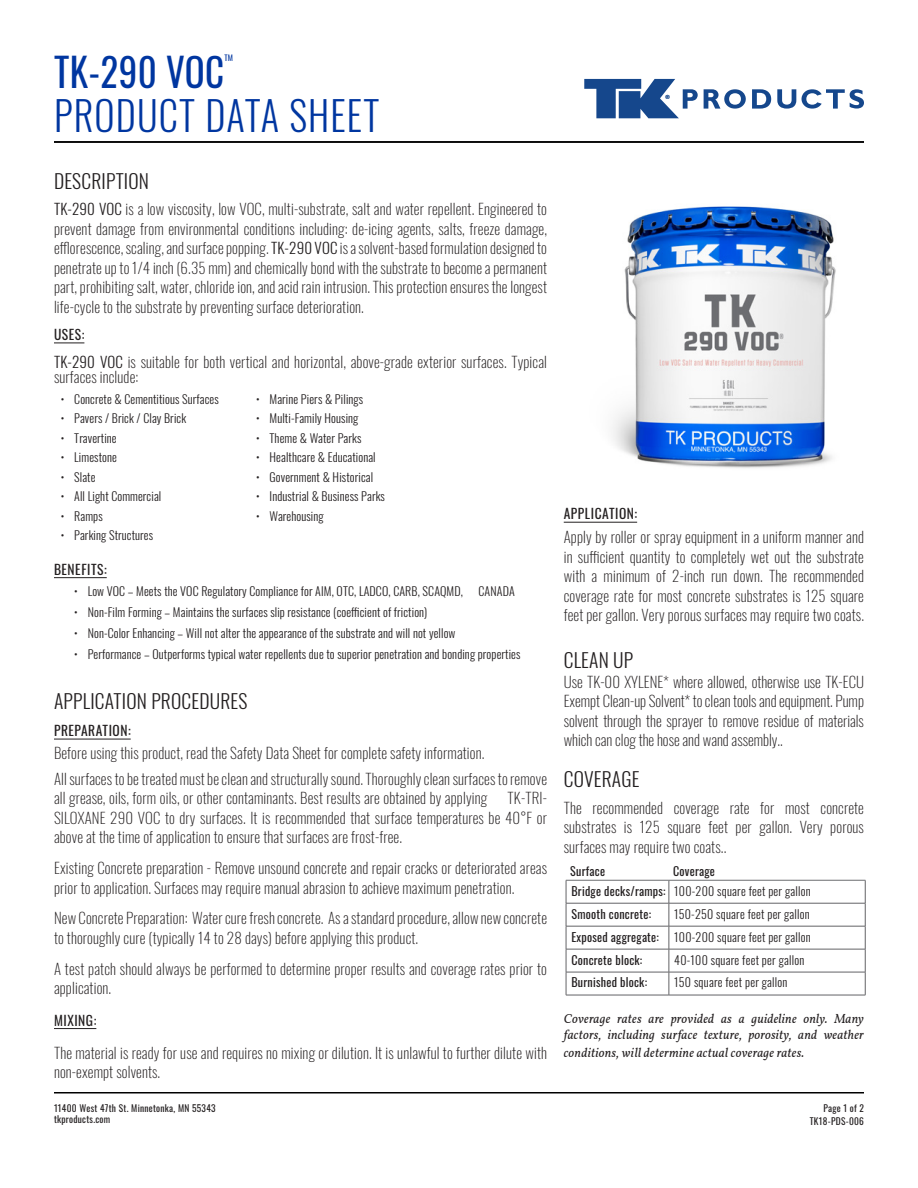
<style>
.page{position:relative;width:918px;height:1188px;background:#fff}
.page>*{position:absolute;margin:0;border:0;box-sizing:border-box;transform-origin:0 0}
.t1{font:300 40.5px "Oswald";letter-spacing:.03em;color:#0036a0;scale:.95 1}
.t2{font:39px "Oswald";letter-spacing:.01em;color:#0036a0;scale:.95 1}
.Body_Header{font:300 19.5px "Oswald";letter-spacing:.01em;color:#231f20}
.Body_Text{font:200 15px/19.5px "Oswald";letter-spacing:.01em;color:#231f20}
.Quick_Facts_Body_Tex{font:200 15px/19.5px "Oswald";color:#231f20;text-align:justify}
.Body_Sub_Header{font:13.5px "Oswald";letter-spacing:.04em;color:#231f20}
.Body_Text_ITALICS{font:italic 13.2px/16.5px "Vollkorn";letter-spacing:.02em;color:#231f20;scale:.96 1}
.TABLE_body-text{font:300 12px "Oswald";letter-spacing:.01em;color:#231f20}
.TABLE_body-text-2{font:12px "Oswald";letter-spacing:.02em;color:#231f20}
.t3{font:9.3px/11.2px "Oswald";letter-spacing:.03em;color:#231f20}
.t4{font:7.8px "Oswald";color:#0036a0}
.t5{font:5.55px "Impact";color:#15478c}
.s1{font-weight:300}
</style>
<div class="page">
<hr style="left:54px;top:1092px;width:810px;height:2px;background:#000">
<svg style="left:704px;top:89px;width:42px;height:20px"></svg>
<svg style="left:752px;top:89px;width:19px;height:20px"></svg>
<svg style="left:777px;top:89px;width:19px;height:20px"></svg>
<svg style="left:802px;top:89px;width:62px;height:20px"></svg>
<svg style="left:584px;top:79px;width:114px;height:39px"></svg>
<hr style="left:564px;top:522px;width:73px;height:1px;background:#231f20">
<hr style="left:54px;top:141px;width:810px;height:2px;background:#000">
<hr style="left:54px;top:343px;width:30px;height:1px;background:#231f20">
<hr style="left:54px;top:577px;width:53px;height:1px;background:#231f20">
<hr style="left:54px;top:739px;width:77px;height:1px;background:#231f20">
<hr style="left:54px;top:1028px;width:42px;height:1px;background:#231f20">
<img style="left:612px;top:206px;width:224px;height:262px">
<svg style="left:566px;top:880px;width:300px;height:115px"></svg>
<hr style="left:566px;top:995px;width:103px;height:1px;background:#636366">
<hr style="left:669px;top:995px;width:196px;height:1px;background:#636366">
<hr style="left:566px;top:880px;width:103px;height:1px;background:#6c6d70">
<hr style="left:669px;top:880px;width:196px;height:1px;background:#6c6d70">
<p class="t2" style="left:54px;top:38px;width:181px">TK-290 VOC</p>
<p class="t4" style="left:225px;top:51px;width:10px">TM</p>
<h1 class="t1" style="left:54px;top:79px;width:344px">PRODUCT DATA SHEET</h1>
<p class="t5" style="left:666px;top:93px;width:6px">®</p>
<p class="Body_Header" style="left:54px;top:164px;width:97px">DESCRIPTION</p>
<p class="Body_Text" style="left:54px;top:198px;width:495px;text-align:justify"><span class="s1">TK-290 VOC</span> is a low viscosity, low VOC, multi-substrate, salt and water repellent. Engineered to prevent damage from environmental conditions including: de-icing agents, salts, freeze damage, efflorescence, scaling, and surface popping. <span class="s1">TK-290 VOC</span> is a solvent-based formulation designed to penetrate up to 1/4 inch (6.35 mm) and chemically bond with the substrate to become a permanent part, prohibiting salt, water, chloride ion, and acid rain intrusion. This protection ensures the longest life-cycle to the substrate by preventing surface deterioration.</p>
<p class="Body_Sub_Header" style="left:54px;top:322px;width:32px">USES:</p>
<p class="Body_Text" style="left:54px;top:353px;width:495px;line-height:15px"><span class="s1">TK-290 VOC</span> is suitable for both vertical and horizontal, above-grade exterior surfaces. Typical surfaces include:</p>
<p class="TABLE_body-text" style="left:61px;top:388px;width:160px">• Concrete &amp; Cementitious Surfaces</p>
<p class="TABLE_body-text" style="left:61px;top:408px;width:127px">• Pavers / Brick / Clay Brick</p>
<p class="TABLE_body-text" style="left:61px;top:427px;width:57px">• Travertine</p>
<p class="TABLE_body-text" style="left:61px;top:447px;width:58px">• Limestone</p>
<p class="TABLE_body-text" style="left:61px;top:466px;width:36px">• Slate</p>
<p class="TABLE_body-text" style="left:61px;top:486px;width:102px">• All Light Commercial</p>
<p class="TABLE_body-text" style="left:61px;top:505px;width:43px">• Ramps</p>
<p class="TABLE_body-text" style="left:61px;top:525px;width:94px">• Parking Structures</p>
<p class="TABLE_body-text" style="left:256px;top:388px;width:109px">• Marine Piers &amp; Pilings</p>
<p class="TABLE_body-text" style="left:256px;top:408px;width:104px">• Multi-Family Housing</p>
<p class="TABLE_body-text" style="left:256px;top:427px;width:107px">• Theme &amp; Water Parks</p>
<p class="TABLE_body-text" style="left:256px;top:447px;width:121px">• Healthcare &amp; Educational</p>
<p class="TABLE_body-text" style="left:256px;top:466px;width:119px">• Government &amp; Historical</p>
<p class="TABLE_body-text" style="left:256px;top:486px;width:130px">• Industrial &amp; Business Parks</p>
<p class="TABLE_body-text" style="left:256px;top:505px;width:69px">• Warehousing</p>
<p class="Body_Sub_Header" style="left:54px;top:557px;width:54px">BENEFITS:</p>
<p class="TABLE_body-text" style="left:74px;top:581px;width:390px">• Low VOC – Meets the VOC Regulatory Compliance for AIM, OTC, LADCO, CARB, SCAQMD,</p>
<p class="TABLE_body-text" style="left:479px;top:581px;width:38px">CANADA</p>
<p class="TABLE_body-text" style="left:74px;top:602px;width:355px">• Non-Film Forming – Maintains the surfaces slip resistance (coefficient of friction)</p>
<p class="TABLE_body-text" style="left:74px;top:623px;width:383px">• Non-Color Enhancing – Will not alter the appearance of the substrate and will not yellow</p>
<p class="TABLE_body-text" style="left:74px;top:644px;width:448px">• Performance – Outperforms typical water repellents due to superior penetration and bonding properties</p>
<p class="Body_Header" style="left:54px;top:684px;width:195px">APPLICATION PROCEDURES</p>
<p class="Body_Sub_Header" style="left:54px;top:719px;width:78px">PREPARATION:</p>
<p class="Body_Text" style="left:54px;top:741px;width:432px">Before using this product, read the Safety Data Sheet for complete safety information.</p>
<p class="Body_Text" style="left:54px;top:767px;width:495px">All surfaces to be treated must be clean and structurally sound. Thoroughly clean surfaces to remove all grease, oils, form oils, or other contaminants. Best results are obtained by applying</p>
<p class="Body_Text" style="left:54px;top:787px;width:495px;text-align:justify;text-indent:454px">TK-TRI-SILOXANE 290 VOC to dry surfaces. It is recommended that surface temperatures be 40°F or above at the time of application to ensure that surfaces are frost-free.</p>
<p class="Body_Text" style="left:54px;top:856px;width:495px">Existing Concrete preparation - Remove unsound concrete and repair cracks or deteriorated areas prior to application. Surfaces may require manual abrasion to achieve maximum penetration.</p>
<p class="Body_Text" style="left:54px;top:907px;width:495px">New Concrete Preparation: Water cure fresh concrete. As a standard procedure, allow new concrete to thoroughly cure (typically 14 to 28 days) before applying this product.</p>
<p class="Body_Text" style="left:54px;top:957px;width:495px">A test patch should always be performed to determine proper results and coverage rates prior to application.</p>
<p class="Body_Sub_Header" style="left:54px;top:1008px;width:44px">MIXING:</p>
<p class="Body_Text" style="left:54px;top:1041px;width:495px">The material is ready for use and requires no mixing or dilution. It is unlawful to further dilute with non-exempt solvents.</p>
<p class="t3" style="left:54px;top:1102px;width:163px">11400 West 47th St. Minnetonka, MN 55343 tkproducts.com</p>
<p class="Body_Sub_Header" style="left:564px;top:502px;width:75px">APPLICATION:</p>
<p class="Body_Text" style="left:564px;top:526px;width:302px;text-align:justify">Apply by roller or spray equipment in a uniform manner and in sufficient quantity to completely wet out the substrate with a minimum of 2-inch run down. The recommended coverage rate for most concrete substrates is 125 square feet per gallon. Very porous surfaces may require two coats.</p>
<p class="Body_Header" style="left:564px;top:643px;width:71px">CLEAN UP</p>
<p class="Quick_Facts_Body_Tex" style="left:564px;top:670px;width:302px">Use TK-00 XYLENE* where allowed, otherwise use TK-ECU Exempt Clean-up Solvent* to clean tools and equipment. Pump solvent through the sprayer to remove residue of materials which can clog the hose and wand assembly..</p>
<p class="Body_Header" style="left:564px;top:762px;width:77px">COVERAGE</p>
<p class="Body_Text" style="left:564px;top:796px;width:302px;text-align:justify">The recommended coverage rate for most concrete substrates is 125 square feet per gallon. Very porous surfaces may require two coats..</p>
<p class="TABLE_body-text-2" style="left:570px;top:860px;width:36px">Surface</p>
<p class="TABLE_body-text-2" style="left:673px;top:860px;width:43px">Coverage</p>
<p class="TABLE_body-text-2" style="left:571px;top:880px;width:96px">Bridge decks/ramps:</p>
<p class="TABLE_body-text" style="left:674px;top:880px;width:138px">100-200 square feet per gallon</p>
<p class="TABLE_body-text-2" style="left:571px;top:903px;width:81px">Smooth concrete:</p>
<p class="TABLE_body-text" style="left:674px;top:903px;width:137px">150-250 square feet per gallon</p>
<p class="TABLE_body-text-2" style="left:571px;top:926px;width:89px">Exposed aggregate:</p>
<p class="TABLE_body-text" style="left:674px;top:926px;width:138px">100-200 square feet per gallon</p>
<p class="TABLE_body-text-2" style="left:571px;top:949px;width:72px">Concrete block:</p>
<p class="TABLE_body-text" style="left:674px;top:949px;width:132px">40-100 square feet per gallon</p>
<p class="TABLE_body-text-2" style="left:571px;top:972px;width:77px">Burnished block:</p>
<p class="TABLE_body-text" style="left:674px;top:972px;width:115px">150 square feet per gallon</p>
<p class="Body_Text_ITALICS" style="left:564px;top:1011px;width:314px">Coverage rates are provided as a guideline only. Many factors, including surface texture, porosity, and weather</p>
<p class="Body_Text_ITALICS" style="left:564px;top:1045px;width:252px">conditions, will determine actual coverage rates.</p>
<p class="t3" style="left:823px;top:1102px;width:42px">Page 1 of 2</p>
<p class="t3" style="left:810px;top:1115px;width:56px">TK18-PDS-006</p>
</div>
